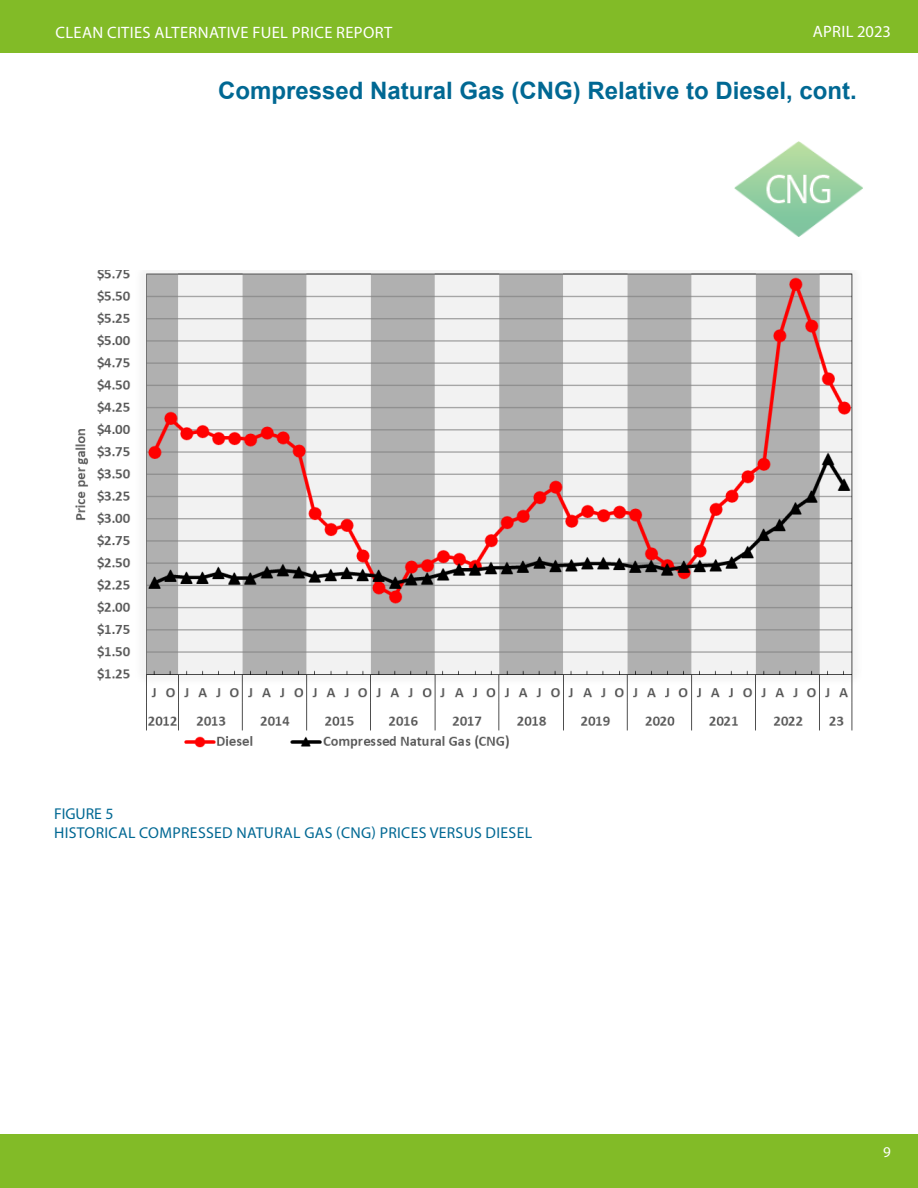
<style>
.page{position:relative;width:918px;height:1188px;background:#fff}
.page>*{position:absolute;margin:0;border:0;box-sizing:border-box;transform-origin:0 0}
.t1{font:700 24px "Arial";color:#006893}
.t2{font:16.5px "Myriad Pro";letter-spacing:.02em;color:#fff}
.Figure_Desc{font:15.75px "Myriad Pro";letter-spacing:.02em;color:#006893}
.t3{font:15px "Myriad Pro";color:#fff}
</style>
<div class="page">
<div style="left:0;top:1134px;width:918px;height:53px;background:#82bb27"></div>
<div style="left:0;top:0;width:918px;height:52px;background:#82bb27"></div>
<img style="left:734px;top:142px;width:129px;height:95px">
<img style="left:75px;top:270px;width:778px;height:479px">
<p class="t2" style="left:56px;top:22px;width:338px">CLEAN CITIES ALTERNATIVE FUEL PRICE REPORT</p>
<p class="t2" style="left:813px;top:22px;width:80px">APRIL 2023</p>
<h1 class="t1" style="left:218px;top:74px;width:640px">Compressed Natural Gas (CNG) Relative to Diesel, cont.</h1>
<p class="Figure_Desc" style="left:54px;top:804px;width:61px">FIGURE 5</p>
<p class="Figure_Desc" style="left:54px;top:823px;width:480px">HISTORICAL COMPRESSED NATURAL GAS (CNG) PRICES VERSUS DIESEL</p>
<p class="t3" style="left:883px;top:1143px;width:9px">9</p>
</div>
